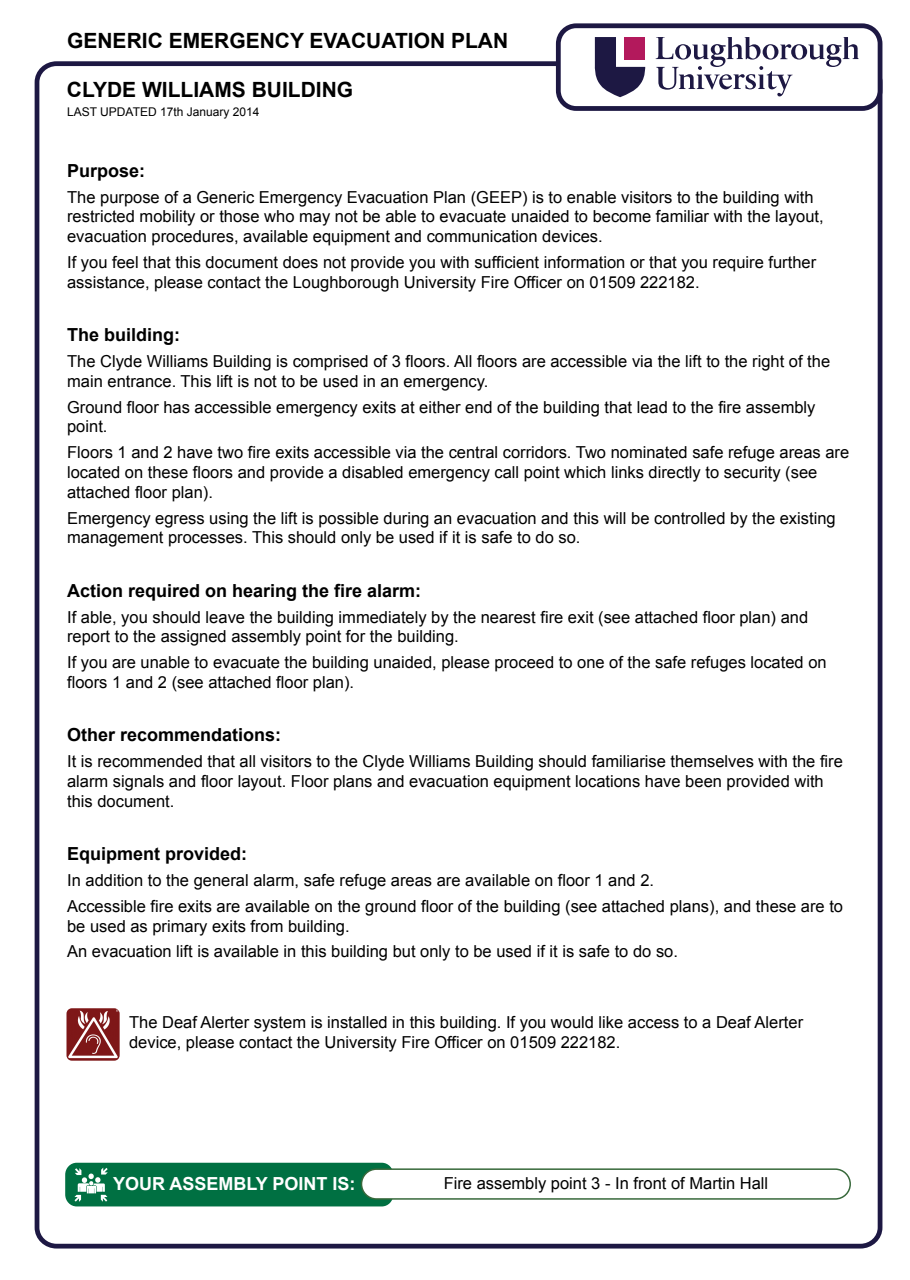
<style>
.page{position:relative;width:910px;height:1280px;background:#fff}
.page>*{position:absolute;margin:0;border:0;box-sizing:border-box;transform-origin:0 0}
.t1{font:700 21px "Arial";color:#000}
.t2{font:700 18px "Arial";color:#000}
.t3{font:700 18px "Arial";color:#fff}
.t4{font:16.5px/19.8px "Arial";color:#000}
.t5{font:12px "Arial";color:#000}
</style>
<div class="page">
<div style="left:35px;top:61px;width:847px;height:1187px;border:5px solid #1d1843;border-radius:19px"></div>
<div style="left:558px;top:26px;width:322px;height:82px;background:#fff;border-radius:18px"></div>
<div style="left:556px;top:23px;width:326px;height:88px;border:5px solid #1d1843;border-radius:18px"></div>
<svg style="left:656px;top:37px;width:202px;height:59px"></svg>
<svg style="left:594px;top:37px;width:52px;height:60px"></svg>
<div style="left:624px;top:37px;width:21px;height:22px;background:#b3195c"></div>
<img style="left:66px;top:1008px;width:54px;height:53px">
<div style="left:66px;top:1163px;width:326px;height:42px;background:#007042;border-radius:11px"></div>
<div style="left:65px;top:1163px;width:328px;height:43px;border:2px solid #007042;border-radius:11px"></div>
<svg style="left:74px;top:1167px;width:34px;height:35px"></svg>
<div style="left:361px;top:1169px;width:489px;height:30px;background:#fff;border-radius:15px"></div>
<div style="left:361px;top:1168px;width:490px;height:32px;border:2px solid #37683a;border-radius:15px"></div>
<p class="t1" style="left:67px;top:27px;width:443px">GENERIC EMERGENCY EVACUATION PLAN</p>
<p class="t1" style="left:67px;top:76px;width:288px">CLYDE WILLIAMS BUILDING</p>
<p class="t5" style="left:67px;top:104px;width:194px">LAST UPDATED 17th January 2014</p>
<p class="t2" style="left:67px;top:159px;width:80px">Purpose:</p>
<p class="t4" style="left:67px;top:187px;width:758px">The purpose of a Generic Emergency Evacuation Plan (GEEP) is to enable visitors to the building with restricted mobility or those who may not be able to evacuate unaided to become familiar with the layout, evacuation procedures, available equipment and communication devices.</p>
<p class="t4" style="left:67px;top:252px;width:751px">If you feel that this document does not provide you with sufficient information or that you require further assistance, please contact the Loughborough University Fire Officer on 01509 222182.</p>
<p class="t2" style="left:67px;top:323px;width:115px">The building:</p>
<p class="t4" style="left:67px;top:351px;width:764px">The Clyde Williams Building is comprised of 3 floors. All floors are accessible via the lift to the right of the main entrance. This lift is not to be used in an emergency.</p>
<p class="t4" style="left:67px;top:397px;width:750px">Ground floor has accessible emergency exits at either end of the building that lead to the fire assembly point.</p>
<p class="t4" style="left:67px;top:443px;width:783px">Floors 1 and 2 have two fire exits accessible via the central corridors. Two nominated safe refuge areas are located on these floors and provide a disabled emergency call point which links directly to security (see attached floor plan).</p>
<p class="t4" style="left:67px;top:508px;width:770px">Emergency egress using the lift is possible during an evacuation and this will be controlled by the existing management processes. This should only be used if it is safe to do so.</p>
<p class="t2" style="left:67px;top:579px;width:356px">Action required on hearing the fire alarm:</p>
<p class="t4" style="left:67px;top:607px;width:743px">If able, you should leave the building immediately by the nearest fire exit (see attached floor plan) and report to the assigned assembly point for the building.</p>
<p class="t4" style="left:67px;top:653px;width:761px">If you are unable to evacuate the building unaided, please proceed to one of the safe refuges located on floors 1 and 2 (see attached floor plan).</p>
<p class="t2" style="left:67px;top:723px;width:216px">Other recommendations:</p>
<p class="t4" style="left:67px;top:752px;width:777px">It is recommended that all visitors to the Clyde Williams Building should familiarise themselves with the fire alarm signals and floor layout. Floor plans and evacuation equipment locations have been provided with this document.</p>
<p class="t2" style="left:67px;top:842px;width:182px">Equipment provided:</p>
<p class="t4" style="left:67px;top:867px;width:777px;line-height:25.8px">In addition to the general alarm, safe refuge areas are available on floor 1 and 2.<br>Accessible fire exits are available on the ground floor of the building (see attached plans), and these are to</p>
<p class="t4" style="left:67px;top:913px;width:612px;line-height:25.8px">be used as primary exits from building.<br>An evacuation lift is available in this building but only to be used if it is safe to do so.</p>
<p class="t4" style="left:129px;top:1012px;width:676px">The Deaf Alerter system is installed in this building. If you would like access to a Deaf Alerter device, please contact the University Fire Officer on 01509 222182.</p>
<p class="t3" style="left:113px;top:1172px;width:244px">YOUR ASSEMBLY POINT IS:</p>
<p class="t4" style="left:444px;top:1173px;width:326px">Fire assembly point 3 - In front of Martin Hall</p>
</div>
